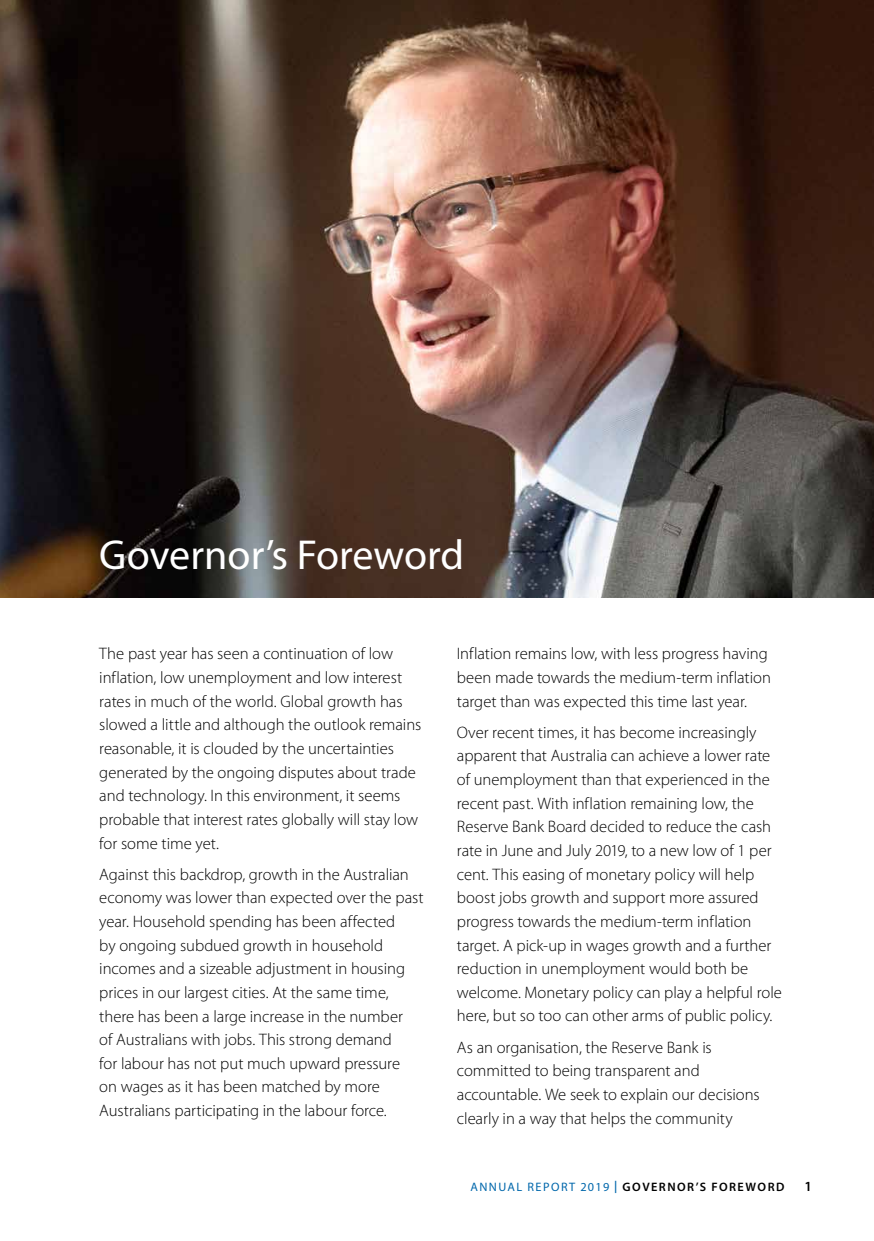
<style>
.page{position:relative;width:874px;height:1241px;background:#fff}
.page>*{position:absolute;margin:0;border:0;box-sizing:border-box;transform-origin:0 0}
.t1{font:42px "Myriad Pro";color:#fff}
.t2{font:300 16.62px/23.6px "Myriad Pro";color:#000}
.t3{font:600 14px "Myriad Pro";color:#000}
.t4{font:600 12.25px "Myriad Pro";letter-spacing:.12em;color:#000}
.s1{font-weight:400;color:#0067ab}
.s2{color:#0067ab}
</style>
<div class="page">
<img style="left:0;top:0;width:873px;height:597px">
<h1 class="t1" style="left:99px;top:529px;width:366px">Governor’s Foreword</h1>
<p class="t2" style="left:99px;top:641px;width:323px">The past year has seen a continuation of low inflation, low unemployment and low interest rates in much of the world. Global growth has slowed a little and although the outlook remains reasonable, it is clouded by the uncertainties generated by the ongoing disputes about trade and technology. In this environment, it seems probable that interest rates globally will stay low for some time yet.</p>
<p class="t2" style="left:99px;top:862px;width:326px">Against this backdrop, growth in the Australian economy was lower than expected over the past year. Household spending has been affected<br>by ongoing subdued growth in household incomes and a sizeable adjustment in housing prices in our largest cities. At the same time, there has been a large increase in the number<br>of Australians with jobs. This strong demand<br>for labour has not put much upward pressure<br>on wages as it has been matched by more Australians participating in the labour force.</p>
<p class="t2" style="left:456px;top:641px;width:315px">Inflation remains low, with less progress having been made towards the medium-term inflation target than was expected this time last year.</p>
<p class="t2" style="left:456px;top:720px;width:326px">Over recent times, it has become increasingly apparent that Australia can achieve a lower rate of unemployment than that experienced in the recent past. With inflation remaining low, the Reserve Bank Board decided to reduce the cash rate in June and July 2019, to a new low of 1 per cent. This easing of monetary policy will help boost jobs growth and support more assured progress towards the medium-term inflation target. A pick-up in wages growth and a further reduction in unemployment would both be welcome. Monetary policy can play a helpful role here, but so too can other arms of public policy.</p>
<p class="t2" style="left:456px;top:1034px;width:304px">As an organisation, the Reserve Bank is committed to being transparent and accountable. We seek to explain our decisions clearly in a way that helps the community</p>
<p class="t4" style="left:470px;top:1179px;width:315px"><span class="s1">ANNUAL REPORT 2019</span> <span class="s2">|</span> GOVERNOR’S FOREWORD</p>
<p class="t3" style="left:804px;top:1177px;width:9px">1</p>
</div>
